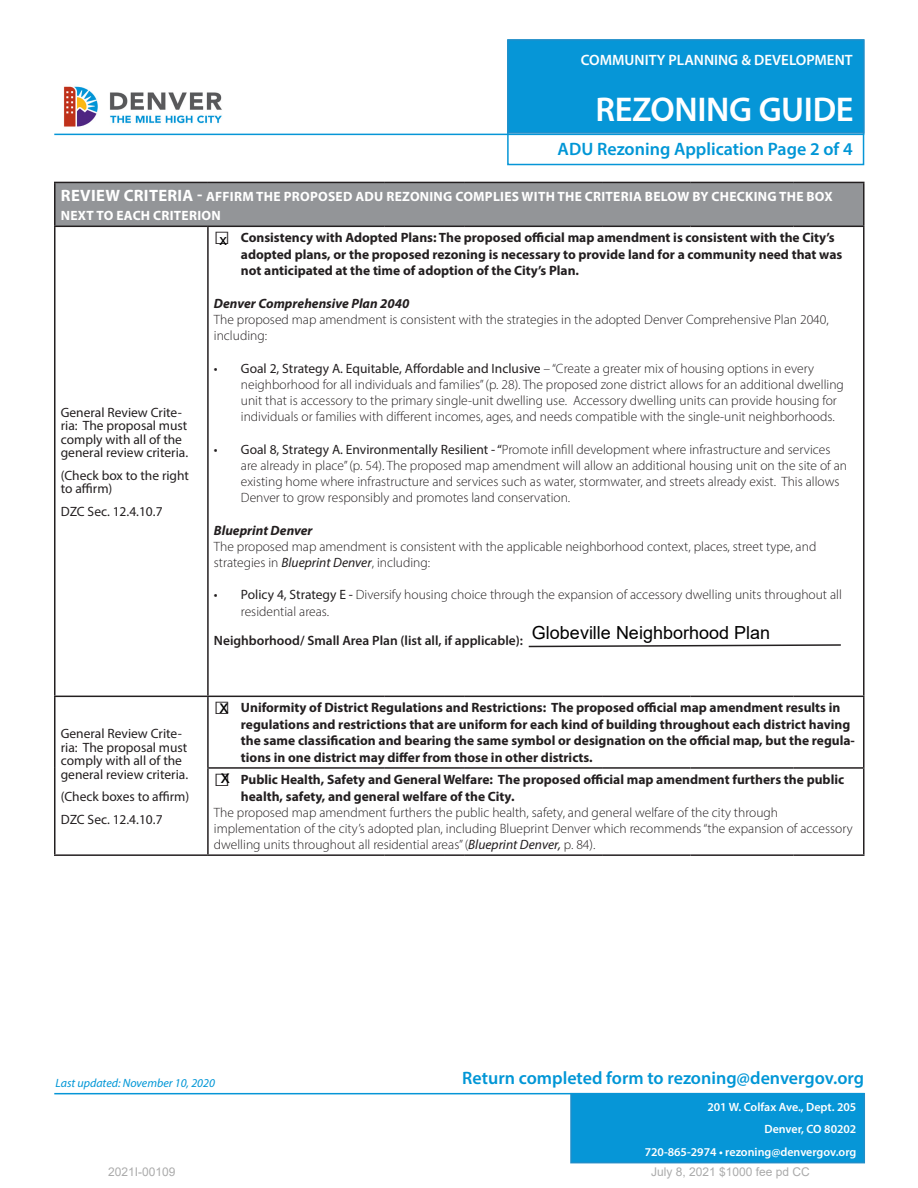
<style>
.page{position:relative;width:918px;height:1188px;background:#fff}
.page>*{position:absolute;margin:0;border:0;box-sizing:border-box;transform-origin:0 0}
.t1{font:600 34.5px "Myriad Pro";letter-spacing:-.01em;color:#fff}
.t2{font:600 18px "Myriad Pro";color:#0096d6}
.t3{font:18px "Arial";color:#000}
.t4{font:600 15px "Myriad Pro";color:#fff}
.t5{font:15px "Arial";color:#000}
.t6{font:300 13.5px/16.2px "Myriad Pro";color:#231f20}
.t7{font:700 13.5px/16.5px "Myriad Pro";color:#231f20}
.Table_Text{font:13.5px/13.5px "Myriad Pro";color:#231f20}
.Table_Header{font:700 13.5px/19.5px "Myriad Pro";letter-spacing:.02em;color:#fff}
.Table_Text-2{font:600 13.5px "Myriad Pro";color:#231f20}
.t8{font:italic 700 13.5px "Myriad Pro";color:#231f20}
.t9{font:600 12px/22.5px "Myriad Pro";color:#fff;text-align:right}
.t10{font:12px "Arial";color:#ababab}
.t11{font:italic 12px "Myriad Pro";color:#0096d6}
.s1{font-size:16.5px}
.s2{font-family:"Times New Roman";font-weight:400;font-size:27px}
.s3{font-weight:400}
.s4{font-weight:400;font-style:italic}
</style>
<div class="page">
<div style="left:507px;top:40px;width:357px;height:125px;border:2px solid #0696d7"></div>
<hr style="left:54px;top:134px;width:810px;height:1px;background:#0696d7">
<div style="left:507px;top:39px;width:358px;height:95px;background:#0696d7;border:2px solid #208ec9"></div>
<div style="left:570px;top:1093px;width:295px;height:70px;background:#0696d7;border:2px solid #208ec9"></div>
<img style="left:63px;top:86px;width:159px;height:41px">
<hr style="left:54px;top:1093px;width:810px;height:1px;background:#0696d7">
<div style="left:55px;top:182px;width:809px;height:44px;background:#939598"></div>
<hr style="left:54px;top:182px;width:154px;height:1px;background:#231f20">
<hr style="left:54px;top:183px;width:2px;height:43px;background:#231f20">
<hr style="left:208px;top:182px;width:176px;height:1px;background:#231f20">
<hr style="left:384px;top:182px;width:61px;height:1px;background:#231f20">
<svg style="left:445px;top:182px;width:19px;height:1px"></svg>
<hr style="left:464px;top:182px;width:138px;height:1px;background:#231f20">
<hr style="left:602px;top:182px;width:89px;height:1px;background:#231f20">
<hr style="left:691px;top:182px;width:102px;height:1px;background:#231f20">
<hr style="left:793px;top:182px;width:72px;height:1px;background:#231f20">
<hr style="left:863px;top:183px;width:2px;height:43px;background:#231f20">
<hr style="left:54px;top:226px;width:154px;height:1px;background:#231f20">
<hr style="left:54px;top:227px;width:2px;height:469px;background:#231f20">
<hr style="left:208px;top:226px;width:176px;height:1px;background:#231f20">
<hr style="left:207px;top:227px;width:2px;height:469px;background:#231f20">
<hr style="left:384px;top:226px;width:61px;height:1px;background:#231f20">
<svg style="left:445px;top:226px;width:19px;height:1px"></svg>
<hr style="left:464px;top:226px;width:138px;height:1px;background:#231f20">
<hr style="left:602px;top:226px;width:89px;height:1px;background:#231f20">
<hr style="left:691px;top:226px;width:102px;height:1px;background:#231f20">
<hr style="left:793px;top:226px;width:72px;height:1px;background:#231f20">
<hr style="left:863px;top:227px;width:2px;height:469px;background:#231f20">
<hr style="left:54px;top:696px;width:154px;height:1px;background:#231f20">
<hr style="left:54px;top:697px;width:2px;height:71px;background:#231f20">
<hr style="left:208px;top:696px;width:176px;height:1px;background:#231f20">
<hr style="left:207px;top:697px;width:2px;height:70px;background:#231f20">
<hr style="left:384px;top:696px;width:61px;height:1px;background:#231f20">
<svg style="left:445px;top:696px;width:19px;height:1px"></svg>
<hr style="left:464px;top:696px;width:138px;height:1px;background:#231f20">
<hr style="left:602px;top:696px;width:89px;height:1px;background:#231f20">
<hr style="left:691px;top:696px;width:102px;height:1px;background:#231f20">
<hr style="left:793px;top:696px;width:72px;height:1px;background:#231f20">
<hr style="left:863px;top:697px;width:2px;height:70px;background:#231f20">
<hr style="left:54px;top:768px;width:2px;height:86px;background:#231f20">
<hr style="left:207px;top:767px;width:177px;height:2px;background:#231f20">
<hr style="left:207px;top:769px;width:2px;height:85px;background:#231f20">
<hr style="left:384px;top:767px;width:61px;height:2px;background:#231f20">
<svg style="left:445px;top:767px;width:19px;height:2px"></svg>
<hr style="left:464px;top:767px;width:138px;height:2px;background:#231f20">
<hr style="left:602px;top:767px;width:89px;height:2px;background:#231f20">
<hr style="left:691px;top:767px;width:102px;height:2px;background:#231f20">
<hr style="left:793px;top:767px;width:72px;height:2px;background:#231f20">
<hr style="left:863px;top:769px;width:2px;height:85px;background:#231f20">
<hr style="left:54px;top:854px;width:154px;height:2px;background:#231f20">
<hr style="left:208px;top:854px;width:176px;height:2px;background:#231f20">
<hr style="left:384px;top:854px;width:61px;height:2px;background:#231f20">
<svg style="left:445px;top:854px;width:19px;height:2px"></svg>
<hr style="left:464px;top:854px;width:138px;height:2px;background:#231f20">
<hr style="left:602px;top:854px;width:89px;height:2px;background:#231f20">
<hr style="left:691px;top:854px;width:102px;height:2px;background:#231f20">
<hr style="left:793px;top:854px;width:72px;height:2px;background:#231f20">
<svg style="left:528px;top:644px;width:313px;height:4px"></svg>
<p class="t4" style="left:581px;top:50px;width:273px">COMMUNITY PLANNING &amp; DEVELOPMENT</p>
<h1 class="t1" style="left:595px;top:87px;width:260px">REZONING GUIDE</h1>
<h2 class="t2" style="left:558px;top:138px;width:297px">ADU Rezoning Application Page 2 of 4</h2>
<p class="Table_Header" style="left:61px;top:186px;width:773px"><span class="s1">REVIEW CRITERIA -</span> AFFIRM THE PROPOSED ADU REZONING COMPLIES WITH THE CRITERIA BELOW BY CHECKING THE BOX<br>NEXT TO EACH CRITERION</p>
<p class="Table_Text" style="left:61px;top:405px;width:129px">General Review Crite&shy;ria: The proposal must comply with all of the general review criteria.</p>
<p class="Table_Text" style="left:61px;top:468px;width:130px">(Check box to the right to affirm)</p>
<p class="Table_Text" style="left:61px;top:504px;width:103px">DZC Sec. 12.4.10.7</p>
<p class="Table_Text" style="left:61px;top:727px;width:129px">General Review Crite&shy;ria: The proposal must comply with all of the general review criteria.</p>
<p class="Table_Text" style="left:61px;top:790px;width:130px">(Check boxes to affirm)</p>
<p class="Table_Text" style="left:61px;top:812px;width:103px">DZC Sec. 12.4.10.7</p>
<p class="t7" style="left:241px;top:229px;width:603px;text-indent:-27px"><span class="s2">□</span> Consistency with Adopted Plans: The proposed official map amendment is consistent with the City’s adopted plans, or the proposed rezoning is necessary to provide land for a community need that was not anticipated at the time of adoption of the City’s Plan.</p>
<p class="t8" style="left:214px;top:294px;width:197px">Denver Comprehensive Plan 2040</p>
<p class="t6" style="left:214px;top:311px;width:616px">The proposed map amendment is consistent with the strategies in the adopted Denver Comprehensive Plan 2040, including:</p>
<p class="t6" style="left:241px;top:360px;width:605px;text-indent:-27px"><span class="s3">• Goal 2, Strategy A. Equitable, Affordable and Inclusive</span> – “Create a greater mix of housing options in every neighborhood for all individuals and families” (p. 28). The proposed zone district allows for an additional dwelling unit that is accessory to the primary single-unit dwelling use. Accessory dwelling units can provide housing for individuals or families with different incomes, ages, and needs compatible with the single-unit neighborhoods.</p>
<p class="t6" style="left:241px;top:441px;width:608px;text-indent:-27px"><span class="s3">• Goal 8, Strategy A. Environmentally Resilient - “</span>Promote infill development where infrastructure and services are already in place” (p. 54). The proposed map amendment will allow an additional housing unit on the site of an existing home where infrastructure and services such as water, stormwater, and streets already exist. This allows Denver to grow responsibly and promotes land conservation.</p>
<p class="t8" style="left:214px;top:521px;width:100px">Blueprint Denver</p>
<p class="t6" style="left:214px;top:538px;width:604px">The proposed map amendment is consistent with the applicable neighborhood context, places, street type, and strategies in <span class="s4">Blueprint Denver</span>, including:</p>
<p class="t6" style="left:241px;top:587px;width:603px;text-indent:-27px"><span class="s3">• Policy 4, Strategy E -</span> Diversify housing choice through the expansion of accessory dwelling units throughout all residential areas.</p>
<p class="Table_Text-2" style="left:214px;top:632px;width:311px">Neighborhood/ Small Area Plan (list all, if applicable):</p>
<p class="t5" style="left:220px;top:229px;width:9px">x</p>
<h2 class="t3" style="left:532px;top:621px;width:240px">Globeville Neighborhood Plan</h2>
<p class="t7" style="left:241px;top:699px;width:616px;text-indent:-27px"><span class="s2">□</span> Uniformity of District Regulations and Restrictions: The proposed official map amendment results in regulations and restrictions that are uniform for each kind of building throughout each district having the same classification and bearing the same symbol or designation on the official map, but the regula&shy;tions in one district may differ from those in other districts.</p>
<p class="t7" style="left:241px;top:771px;width:605px;text-indent:-27px"><span class="s2">□</span> Public Health, Safety and General Welfare: The proposed official map amendment furthers the public health, safety, and general welfare of the City.</p>
<p class="t6" style="left:214px;top:804px;width:640px">The proposed map amendment furthers the public health, safety, and general welfare of the city through implementation of the city’s adopted plan, including Blueprint Denver which recommends “the expansion of accessory dwelling units throughout all residential areas” (<span class="s4">Blueprint Denver,</span> p. 84).</p>
<h2 class="t3" style="left:220px;top:694px;width:10px">x</h2>
<h2 class="t3" style="left:221px;top:764px;width:10px">x</h2>
<p class="t11" style="left:55px;top:1075px;width:161px">Last updated: November 10, 2020</p>
<h2 class="t2" style="left:462px;top:1066px;width:403px">Return completed form to rezoning@denvergov.org</h2>
<p class="t9" style="left:645px;top:1095px;width:213px">201 W. Colfax Ave., Dept. 205<br>Denver, CO 80202<br>720-865-2974 • rezoning@denvergov.org</p>
<p class="t10" style="left:108px;top:1164px;width:69px">2021I-00109</p>
<p class="t10" style="left:651px;top:1164px;width:160px">July 8, 2021 $1000 fee pd CC</p>
</div>
